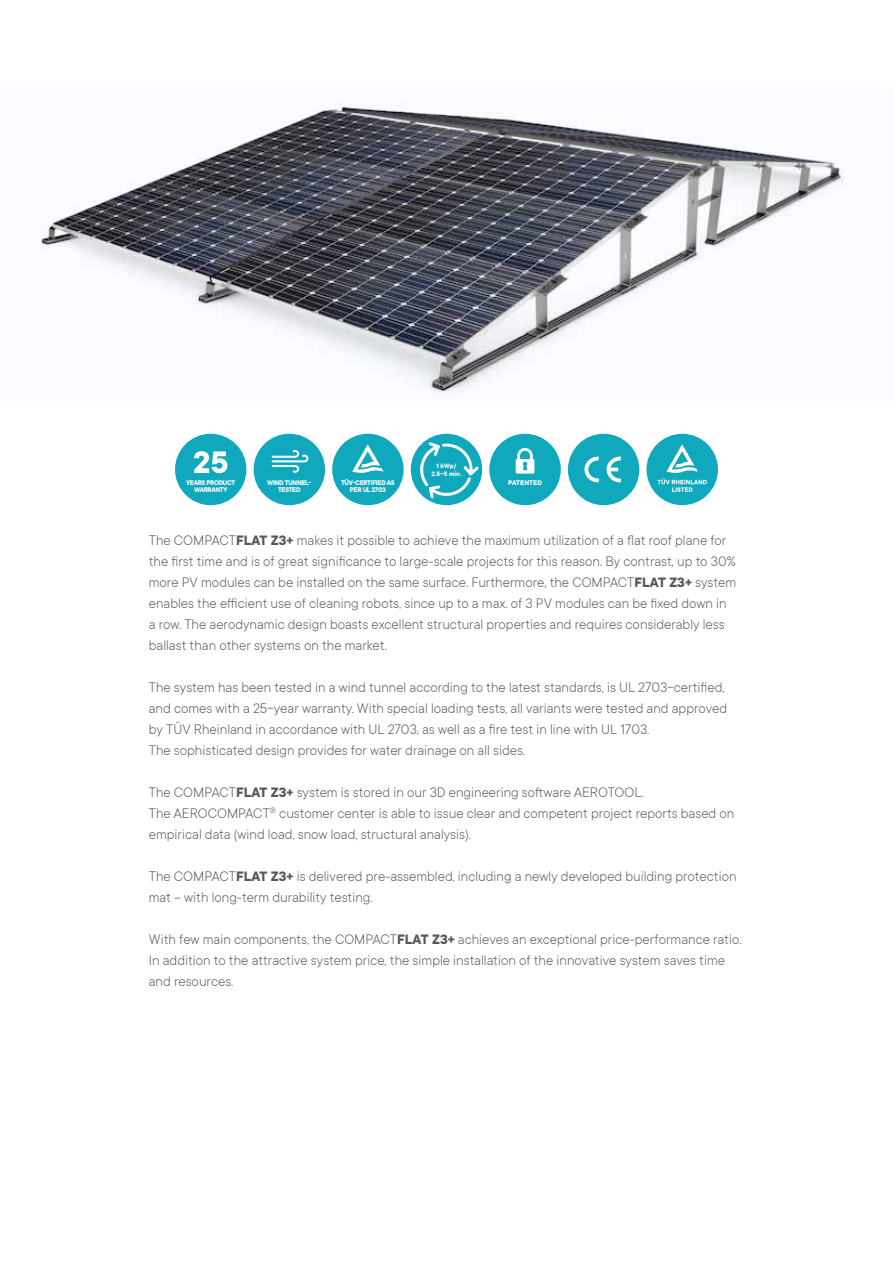
<style>
.page{position:relative;width:893px;height:1263px;background:#fff}
.page>*{position:absolute;margin:0;border:0;box-sizing:border-box;transform-origin:0 0}
.t1{font:300 15px/21px "TT Commons";color:#575756}
.t2{font:700 7.5px/7.5px "TT Commons";letter-spacing:-.04em;color:#fff;text-align:center}
.t3{font:700 7.5px "TT Commons";color:#fff}
.t4{font:700 7.05px/7.5px "TT Commons";color:#fff;text-align:center}
.s1{font-weight:700}
</style>
<div class="page">
<img style="left:41px;top:104px;width:804px;height:292px">
<div style="left:568px;top:434px;width:71px;height:71px;background:#0fa8bd;border-radius:50%"></div>
<svg style="left:584px;top:457px;width:15px;height:25px"></svg>
<svg style="left:607px;top:457px;width:14px;height:25px"></svg>
<div style="left:254px;top:434px;width:71px;height:71px;background:#0fa8bd;border-radius:50%"></div>
<svg style="left:272px;top:450px;width:36px;height:23px"></svg>
<div style="left:332px;top:434px;width:72px;height:71px;background:#0fa8bd;border-radius:50%"></div>
<svg style="left:352px;top:444px;width:32px;height:29px"></svg>
<div style="left:411px;top:434px;width:71px;height:71px;background:#0fa8bd;border-radius:50%"></div>
<svg style="left:421px;top:440px;width:60px;height:66px"></svg>
<div style="left:646px;top:434px;width:72px;height:71px;background:#0fa8bd;border-radius:50%"></div>
<div style="left:489px;top:434px;width:72px;height:71px;background:#0fa8bd;border-radius:50%"></div>
<svg style="left:516px;top:448px;width:18px;height:26px"></svg>
<div style="left:175px;top:434px;width:71px;height:71px;background:#0fa8bd;border-radius:50%"></div>
<svg style="left:194px;top:451px;width:33px;height:22px"></svg>
<svg style="left:657px;top:444px;width:50px;height:48px"></svg>
<p class="t4" style="left:431px;top:462px;width:31px">1 kWp/<br>2.5–5 min.</p>
<p class="t2" style="left:186px;top:479px;width:51px">YEARS PRODUCT<br>WARRANTY</p>
<p class="t2" style="left:267px;top:479px;width:46px">WIND TUNNEL-<br>TESTED</p>
<p class="t2" style="left:341px;top:479px;width:55px">TÜV-CERTIFIED AS<br>PER UL 2703</p>
<p class="t3" style="left:508px;top:478px;width:35px">PATENTED</p>
<p class="t1" style="left:149px;top:530px;width:589px">The COMPACT<span class="s1">FLAT Z3+</span> makes it possible to achieve the maximum utilization of a flat roof plane for the first time and is of great significance to large-scale projects for this reason. By contrast, up to 30% more PV modules can be installed on the same surface. Furthermore, the COMPACT<span class="s1">FLAT Z3+</span> system enables the efficient use of cleaning robots, since up to a max. of 3 PV modules can be fixed down in a row. The aerodynamic design boasts excellent structural properties and requires considerably less ballast than other systems on the market.</p>
<p class="t1" style="left:149px;top:677px;width:580px">The system has been tested in a wind tunnel according to the latest standards, is UL 2703-certified, and comes with a 25-year warranty. With special loading tests, all variants were tested and approved by TÜV Rheinland in accordance with UL 2703, as well as a fire test in line with UL 1703.<br>The sophisticated design provides for water drainage on all sides.</p>
<p class="t1" style="left:149px;top:782px;width:587px">The COMPACT<span class="s1">FLAT Z3+</span> system is stored in our 3D engineering software AEROTOOL.<br>The AEROCOMPACT<sup>®</sup> customer center is able to issue clear and competent project reports based on empirical data (wind load, snow load, structural analysis).</p>
<p class="t1" style="left:149px;top:866px;width:589px">The COMPACT<span class="s1">FLAT Z3+</span> is delivered pre-assembled, including a newly developed building protection mat – with long-term durability testing.</p>
<p class="t1" style="left:149px;top:929px;width:594px">With few main components, the COMPACT<span class="s1">FLAT Z3+</span> achieves an exceptional price-performance ratio.<br>In addition to the attractive system price, the simple installation of the innovative system saves time and resources.</p>
</div>
